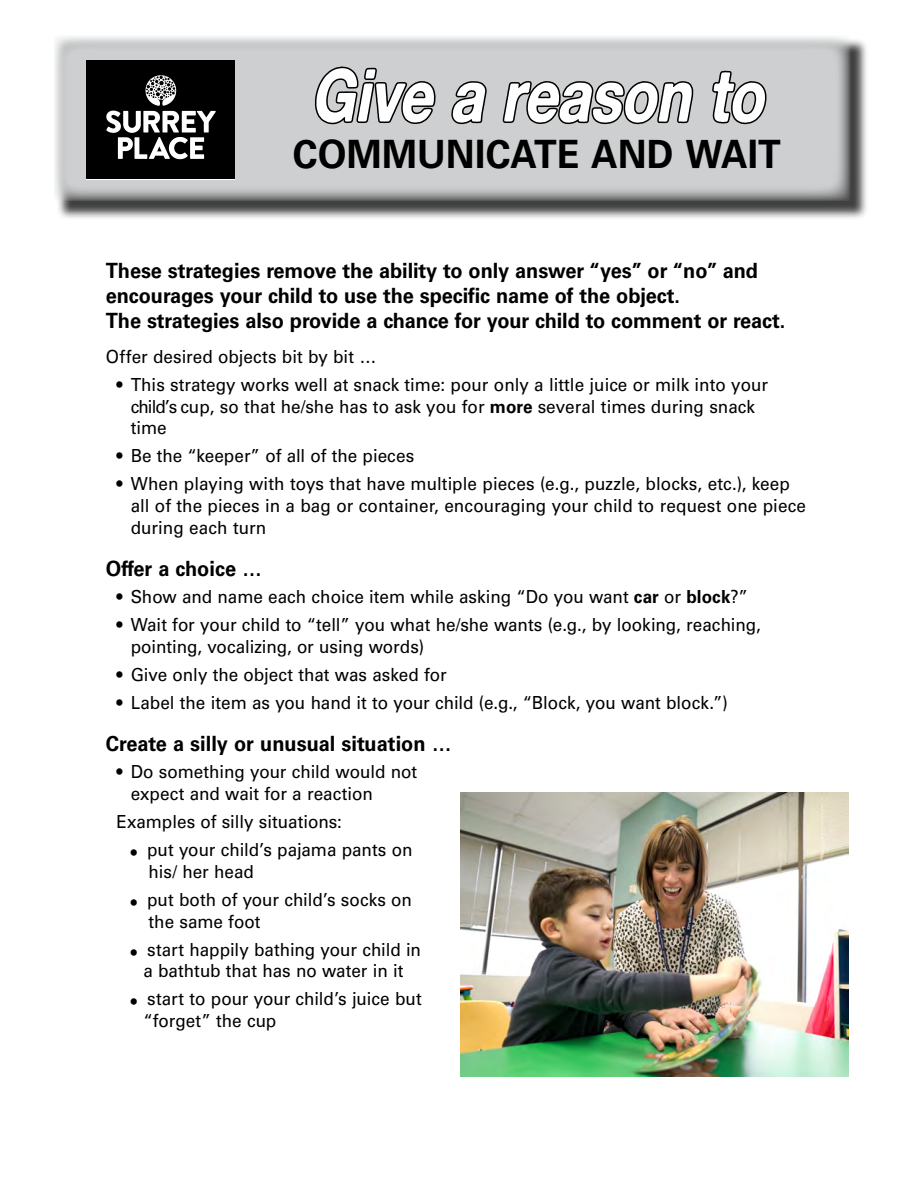
<style>
.page{position:relative;width:918px;height:1188px;background:#fff}
.page>*{position:absolute;margin:0;border:0;box-sizing:border-box;transform-origin:0 0}
.cursivehead{font:italic 72px "Alte Haas Grotesk Bold";color:#fff;scale:.8 1}
._01-Subhead{font:700 39px "Univers LT Std";letter-spacing:.005em;color:#000;scale:.95 1}
._01-Subhead-2{font:700 21px/25.2px "Univers LT Std";letter-spacing:-.005em;color:#000;scale:.95 1}
._03-Bodycopy{font:18px/21.6px "Univers LT Std";color:#000;scale:.95 1}
.body{font:18px "Univers LT Std";color:#000;scale:.95 1}
.s1{font-weight:700}
</style>
<div class="page">
<div style="left:56px;top:37px;width:813px;height:183px;background:#000;opacity:.75"></div>
<svg style="left:54px;top:36px;width:797px;height:165px;background:#c6c8c8"></svg>
<svg style="left:313px;top:64px;width:124px;height:94px;background:#a5a7a8"></svg>
<svg style="left:449px;top:53px;width:40px;height:84px;background:#a8a9aa"></svg>
<svg style="left:501px;top:51px;width:194px;height:102px;background:#acadae"></svg>
<svg style="left:710px;top:59px;width:58px;height:67px;background:#9a9c9d"></svg>
<img style="left:461px;top:793px;width:388px;height:283px">
<img style="left:72px;top:36px;width:178px;height:176px">
<p class="cursivehead" style="left:311px;top:50px;width:586px">Give a reason to</p>
<p class="_01-Subhead" style="left:293px;top:131px;width:515px">COMMUNICATE AND WAIT</p>
<p class="_01-Subhead-2" style="left:106px;top:258px;width:717px">These strategies remove the ability to only answer “yes” or “no” and encourages your child to use the specific name of the object.<br>The strategies also provide a chance for your child to comment or react.</p>
<p class="body" style="left:106px;top:346px;width:286px">Offer desired objects bit by bit …</p>
<p class="_03-Bodycopy" style="left:131px;top:374px;width:673px;text-indent:-14px">• This strategy works well at snack time: pour only a little juice or milk into your child’s cup, so that he/she has to ask you for <span class="s1">more</span> several times during snack time</p>
<p class="_03-Bodycopy" style="left:116px;top:445px;width:315px">• Be the “keeper” of all of the pieces</p>
<p class="_03-Bodycopy" style="left:131px;top:473px;width:712px;text-indent:-14px">• When playing with toys that have multiple pieces (e.g., puzzle, blocks, etc.), keep all of the pieces in a bag or container, encouraging your child to request one piece during each turn</p>
<p class="_01-Subhead-2" style="left:106px;top:556px;width:166px">Offer a choice …</p>
<p class="_03-Bodycopy" style="left:116px;top:586px;width:666px">• Show and name each choice item while asking “Do you want <span class="s1">car</span> or <span class="s1">block</span>?”</p>
<p class="_03-Bodycopy" style="left:131px;top:614px;width:665px;text-indent:-14px">• Wait for your child to “tell” you what he/she wants (e.g., by looking, reaching, pointing, vocalizing, or using words)</p>
<p class="_03-Bodycopy" style="left:116px;top:664px;width:349px">• Give only the object that was asked for</p>
<p class="_03-Bodycopy" style="left:116px;top:692px;width:645px">• Label the item as you hand it to your child (e.g., “Block, you want block.”)</p>
<p class="_01-Subhead-2" style="left:106px;top:732px;width:365px">Create a silly or unusual situation …</p>
<p class="_03-Bodycopy" style="left:131px;top:761px;width:303px;text-indent:-14px">• Do something your child would not expect and wait for a reaction</p>
<p class="_03-Bodycopy" style="left:116px;top:811px;width:239px">Examples of silly situations:</p>
<p class="_03-Bodycopy" style="left:149px;top:839px;width:279px;text-indent:-18px">• put your child’s pajama pants on his/ her head</p>
<p class="_03-Bodycopy" style="left:149px;top:889px;width:279px;text-indent:-18px">• put both of your child’s socks on the same foot</p>
<p class="_03-Bodycopy" style="left:131px;top:939px;width:307px;text-align:center">• start happily bathing your child in a bathtub that has no water in it</p>
<p class="_03-Bodycopy" style="left:143px;top:988px;width:294px;text-indent:-13px">• start to pour your child’s juice but “forget” the cup</p>
</div>
